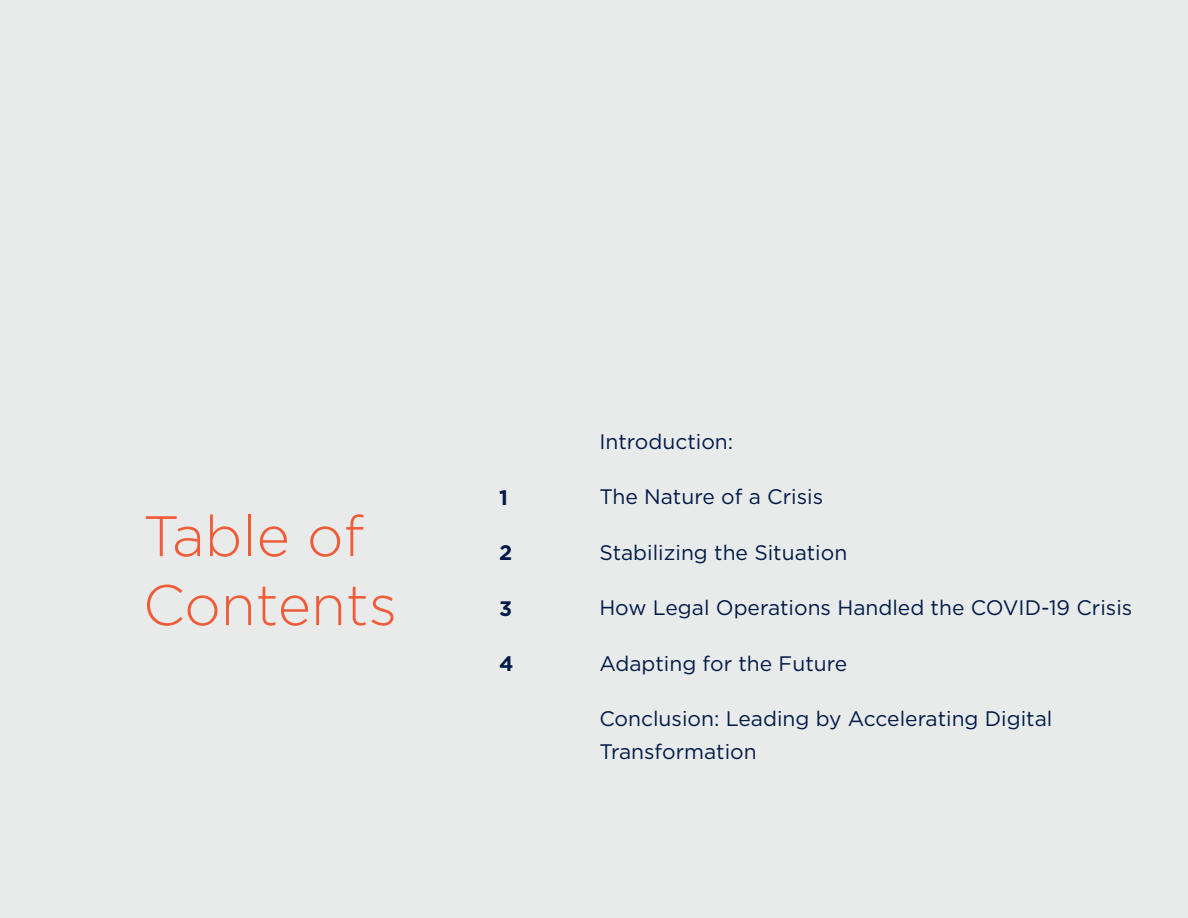
<style>
.page{position:relative;width:1188px;height:918px;background:#e9ebea}
.page>*{position:absolute;margin:0;border:0;box-sizing:border-box;transform-origin:0 0}
.t1{font:300 57px/69px "Gotham HTF";color:#f15b37}
.t2{font:21px/33px "Gotham HTF";color:#001a49}
.t3{font:700 21px "Gotham HTF";color:#001a49}
</style>
<div class="page">
<h1 class="t1" style="left:143px;top:501px;width:256px">Table of<br>Contents</h1>
<p class="t3" style="left:499px;top:485px;width:10px">1</p>
<p class="t3" style="left:499px;top:541px;width:15px">2</p>
<p class="t3" style="left:499px;top:596px;width:15px">3</p>
<p class="t3" style="left:499px;top:652px;width:16px">4</p>
<p class="t2" style="left:599px;top:424px;width:135px">Introduction:</p>
<p class="t2" style="left:599px;top:480px;width:225px">The Nature of a Crisis</p>
<p class="t2" style="left:599px;top:535px;width:249px">Stabilizing the Situation</p>
<p class="t2" style="left:599px;top:591px;width:535px">How Legal Operations Handled the COVID-19 Crisis</p>
<p class="t2" style="left:599px;top:646px;width:249px">Adapting for the Future</p>
<p class="t2" style="left:599px;top:702px;width:455px">Conclusion: Leading by Accelerating Digital<br>Transformation</p>
</div>
